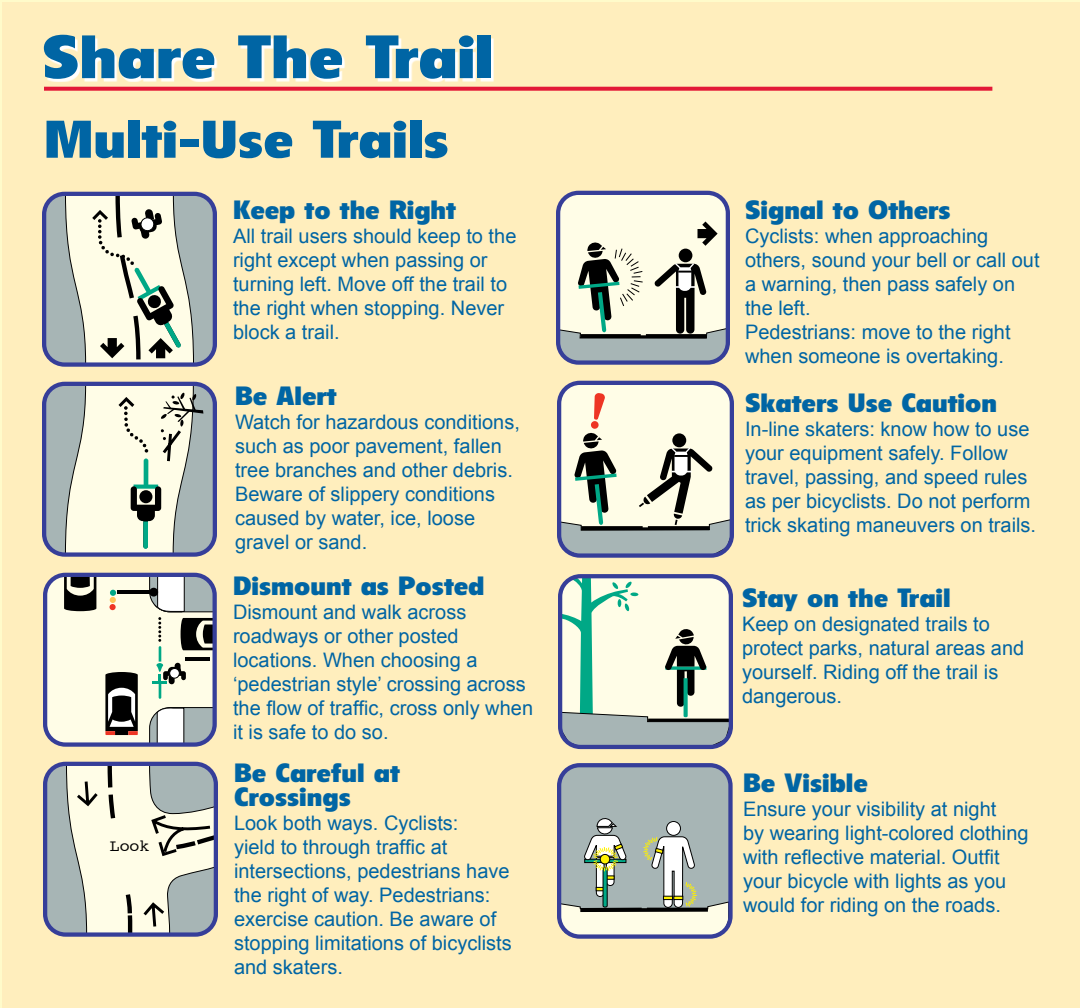
<style>
.page{position:relative;width:1080px;height:1008px;background:#ffeebd}
.page>*{position:absolute;margin:0;border:0;box-sizing:border-box;transform-origin:0 0}
.t1{font:900 condensed 60px "Flyer LT Std";color:#0065a4;scale:1.25 1}
.t2{font:900 condensed 52px "Flyer LT Std";color:#0065a4;scale:1.25 1}
.t3{font:900 condensed 26px/24px "Flyer LT Std";color:#0065a4;scale:1.2 1}
.t4{font:20px/24px "Arial";color:#0065a4}
.t5{font:16.4px "Courier";color:#000}
</style>
<div class="page">
<svg style="left:44px;top:87px;width:948px;height:4px;background:#e52740"></svg>
<svg style="left:47px;top:38px;width:447px;height:44px"></svg>
<svg style="left:43px;top:189px;width:173px;height:176px;background:#bcc1bc"></svg>
<div style="left:44px;top:385px;width:170px;height:170px;background:#fffde7;border-radius:20px"></div>
<svg style="left:43px;top:383px;width:44px;height:172px"></svg>
<div style="left:42px;top:382px;width:175px;height:175px;border:4px solid #363e99;border-radius:21px"></div>
<svg style="left:118px;top:383px;width:98px;height:172px"></svg>
<svg style="left:44px;top:759px;width:177px;height:180px;background:#d5d6c7"></svg>
<div style="left:43px;top:762px;width:175px;height:175px;border:4px solid #363e99;border-radius:20px"></div>
<div style="left:46px;top:576px;width:169px;height:169px;background:#fffde7;border-radius:20px"></div>
<svg style="left:149px;top:707px;width:67px;height:39px;background:#bfc5c5"></svg>
<svg style="left:110px;top:590px;width:6px;height:13px"></svg>
<div style="left:109px;top:604px;width:7px;height:6px;background:#ee3524;border-radius:50%"></div>
<hr style="left:118px;top:590px;width:37px;height:4px;background:#000">
<svg style="left:64px;top:578px;width:32px;height:33px"></svg>
<svg style="left:105px;top:672px;width:33px;height:63px;background:#494241"></svg>
<svg style="left:149px;top:574px;width:67px;height:125px"></svg>
<div style="left:149px;top:588px;width:9px;height:9px;background:#000;border-radius:50%"></div>
<div style="left:43px;top:573px;width:174px;height:174px;border:4px solid #363e99;border-radius:20px"></div>
<div style="left:559px;top:193px;width:170px;height:170px;background:#fffde7;border-radius:20px"></div>
<div style="left:556px;top:191px;width:174px;height:174px;border:4px solid #363e99;border-radius:20px"></div>
<svg style="left:558px;top:222px;width:170px;height:142px"></svg>
<div style="left:559px;top:384px;width:172px;height:172px;background:#fffde7;border-radius:21px"></div>
<div style="left:591px;top:421px;width:8px;height:8px;background:#ee3524;border-radius:50%"></div>
<svg style="left:594px;top:393px;width:11px;height:27px"></svg>
<div style="left:557px;top:381px;width:177px;height:177px;border:4px solid #363e99;border-radius:21px"></div>
<svg style="left:558px;top:432px;width:173px;height:124px"></svg>
<svg style="left:559px;top:576px;width:173px;height:171px;background:#ccdac8"></svg>
<div style="left:558px;top:574px;width:175px;height:175px;border:4px solid #363e99;border-radius:20px"></div>
<div style="left:559px;top:765px;width:171px;height:171px;background:#a7b5b5;border-radius:21px"></div>
<div style="left:557px;top:763px;width:176px;height:176px;border:4px solid #363e99;border-radius:21px"></div>
<svg style="left:557px;top:817px;width:173px;height:121px"></svg>
<p class="t1" style="left:42px;top:22px;width:363px">Share The Trail</p>
<p class="t2" style="left:44px;top:109px;width:325px">Multi-Use Trails</p>
<p class="t3" style="left:233px;top:198px;width:187px">Keep to the Right</p>
<p class="t4" style="left:233px;top:224px;width:285px">All trail users should keep to the right except when passing or turning left. Move off the trail to the right when stopping. Never block a trail.</p>
<p class="t3" style="left:235px;top:384px;width:86px">Be Alert</p>
<p class="t4" style="left:235px;top:410px;width:286px">Watch for hazardous conditions, such as poor pavement, fallen tree branches and other debris.<br>Beware of slippery conditions caused by water, ice, loose gravel or sand.</p>
<p class="t5" style="left:110px;top:833px;width:41px">Look</p>
<p class="t3" style="left:233px;top:574px;width:211px">Dismount as Posted</p>
<p class="t4" style="left:233px;top:600px;width:302px">Dismount and walk across roadways or other posted locations. When choosing a ‘pedestrian style’ crossing across the flow of traffic, cross only when it is safe to do so.</p>
<p class="t3" style="left:234px;top:761px;width:140px">Be Careful at<br>Crossings</p>
<p class="t4" style="left:234px;top:811px;width:279px">Look both ways. Cyclists:<br>yield to through traffic at intersections, pedestrians have the right of way. Pedestrians: exercise caution. Be aware of stopping limitations of bicyclists and skaters.</p>
<p class="t3" style="left:745px;top:198px;width:173px">Signal to Others</p>
<p class="t4" style="left:745px;top:224px;width:296px">Cyclists: when approaching others, sound your bell or call out a warning, then pass safely on the left.<br>Pedestrians: move to the right when someone is overtaking.</p>
<p class="t3" style="left:745px;top:391px;width:211px">Skaters Use Caution</p>
<p class="t4" style="left:745px;top:417px;width:293px">In-line skaters: know how to use your equipment safely. Follow travel, passing, and speed rules as per bicyclists. Do not perform trick skating maneuvers on trails.</p>
<p class="t3" style="left:742px;top:586px;width:175px">Stay on the Trail</p>
<p class="t4" style="left:742px;top:612px;width:284px">Keep on designated trails to protect parks, natural areas and yourself. Riding off the trail is dangerous.</p>
<p class="t3" style="left:743px;top:771px;width:106px">Be Visible</p>
<p class="t4" style="left:743px;top:797px;width:287px">Ensure your visibility at night<br>by wearing light-colored clothing with reflective material. Outfit your bicycle with lights as you would for riding on the roads.</p>
</div>
